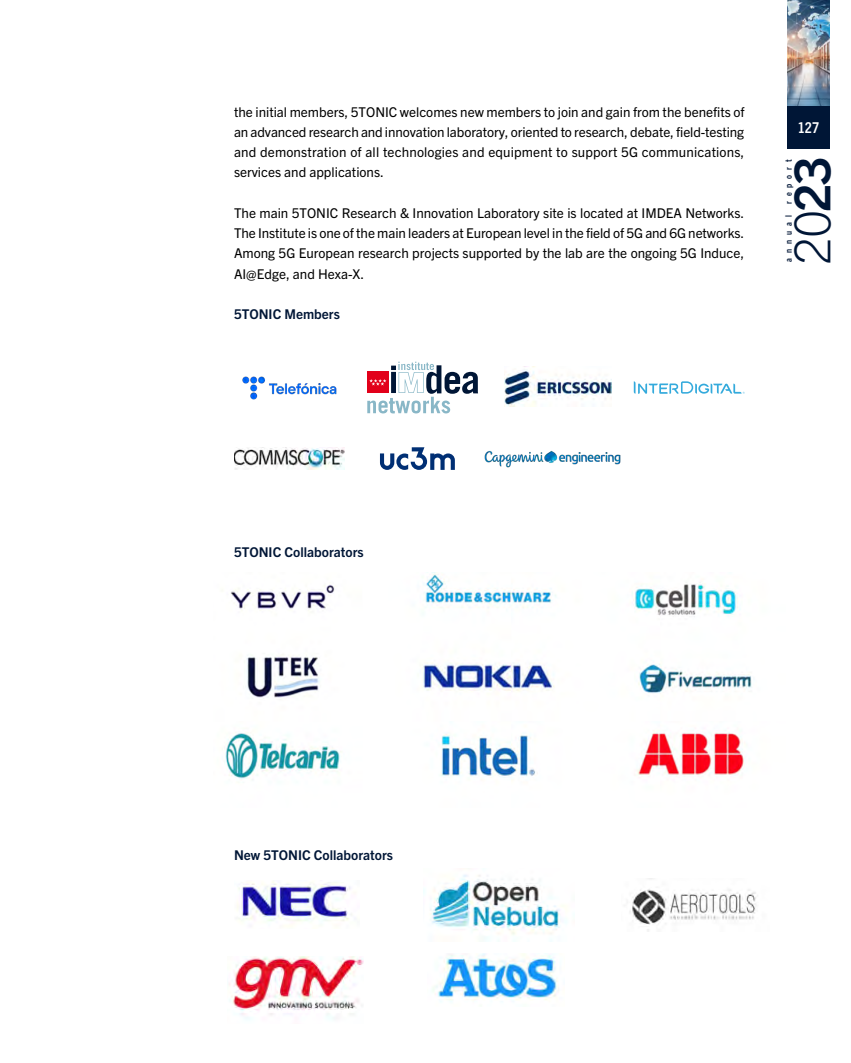
<style>
.page{position:relative;width:851px;height:1063px;background:#fff}
.page>*{position:absolute;margin:0;border:0;box-sizing:border-box;transform-origin:0 0}
.t1{font:300 49.65px "Trade Gothic Next LT Pro";color:#001636}
.t2{font:700 condensed 15px "Trade Gothic Next LT Pro";color:#fff}
.t3{font:13.5px/20.2px "Trade Gothic Next LT Pro";color:#000;text-align:justify}
.t4{font:700 13.5px "Trade Gothic Next LT Pro";color:#001636}
.t5{font:700 condensed 9px "Trade Gothic Next LT Pro";letter-spacing:.55em;color:#001636}
.s1{font-weight:700}
</style>
<div class="page">
<img style="left:787px;top:0;width:42px;height:106px">
<div style="left:787px;top:106px;width:42px;height:43px;background:#001636"></div>
<img style="left:242px;top:376px;width:95px;height:24px">
<svg style="left:367px;top:362px;width:111px;height:51px"></svg>
<img style="left:504px;top:366px;width:107px;height:41px">
<svg style="left:633px;top:381px;width:111px;height:13px"></svg>
<img style="left:234px;top:448px;width:111px;height:22px">
<svg style="left:380px;top:447px;width:75px;height:23px"></svg>
<img style="left:484px;top:451px;width:137px;height:17px">
<img style="left:225px;top:574px;width:527px;height:206px">
<img style="left:237px;top:881px;width:115px;height:46px">
<img style="left:423px;top:875px;width:144px;height:66px">
<img style="left:630px;top:878px;width:126px;height:53px">
<img style="left:229px;top:957px;width:135px;height:63px">
<img style="left:432px;top:954px;width:127px;height:48px">
<p class="t3" style="left:234px;top:101px;width:512px">the initial members, 5TONIC welcomes new members to join and gain from the benefits of an advanced research and innovation laboratory, oriented to research, debate, field-testing and demonstration of all technologies and equipment to support 5G communications, services and applications.</p>
<p class="t3" style="left:234px;top:202px;width:511px">The main 5TONIC Research &amp; Innovation Laboratory site is located at IMDEA Networks.<br>The Institute is one of the main leaders at European level in the field of 5G and 6G networks.<br>Among 5G European research projects supported by the lab are the ongoing 5G Induce, AI@Edge, and Hexa-X.</p>
<p class="t4" style="left:234px;top:305px;width:107px">5TONIC Members</p>
<p class="t2" style="left:797px;top:118px;width:23px">127</p>
<p class="t5" style="left:782px;top:204px;width:46px;rotate:-90deg">report</p>
<h1 class="t1" style="left:777px;top:265px;width:110px;rotate:-90deg">20<span class="s1">23</span></h1>
<p class="t5" style="left:782px;top:262px;width:48px;rotate:-90deg">annual</p>
<p class="t4" style="left:234px;top:542px;width:131px">5TONIC Collaborators</p>
<p class="t4" style="left:234px;top:846px;width:160px">New 5TONIC Collaborators</p>
</div>
